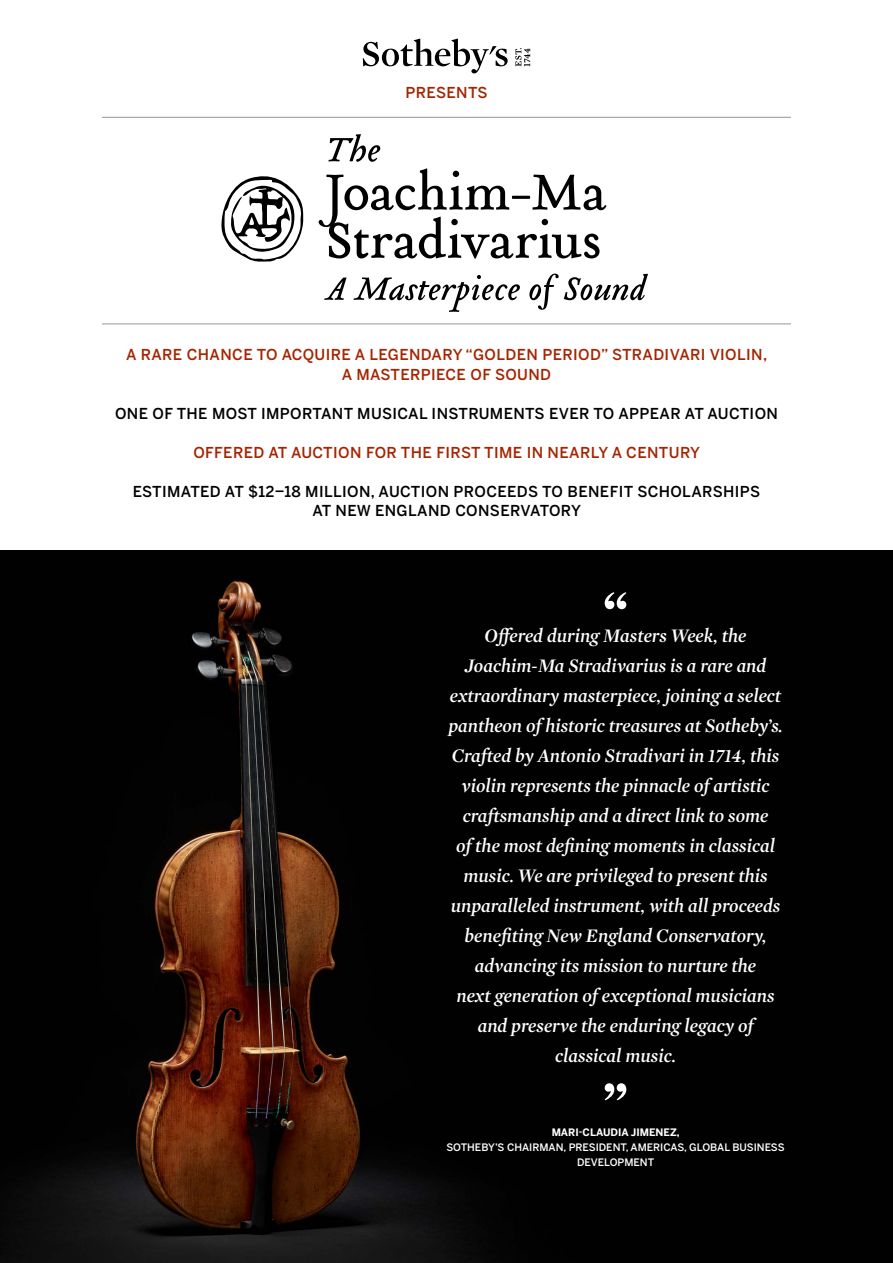
<style>
.page{position:relative;width:893px;height:1263px;background:#fff}
.page>*{position:absolute;margin:0;border:0;box-sizing:border-box;transform-origin:0 0}
.t1{font:italic 600 19.5px/30px "Mercury Display";color:#fff;text-align:center}
.t2{font:500 15px/19.5px "Benton Sans";letter-spacing:.025em;color:#000;text-align:center}
.t3{font:500 15px/19.5px "Benton Sans";letter-spacing:.025em;color:#a52502;text-align:center}
.t4{font:500 10.2px/14.7px "Benton Sans";color:#fff;text-align:center}
.t5{font:700 10.2px "Benton Sans";color:#fff}
</style>
<div class="page">
<svg style="left:515px;top:48px;width:15px;height:18px"></svg>
<svg style="left:363px;top:39px;width:145px;height:34px"></svg>
<hr style="left:102px;top:117px;width:689px;height:1px;background:#939598">
<img style="left:0;top:550px;width:893px;height:713px">
<hr style="left:102px;top:324px;width:689px;height:1px;background:#939598">
<svg style="left:605px;top:592px;width:21px;height:17px"></svg>
<svg style="left:605px;top:1083px;width:21px;height:17px"></svg>
<svg style="left:324px;top:274px;width:324px;height:38px"></svg>
<svg style="left:319px;top:168px;width:287px;height:91px"></svg>
<svg style="left:328px;top:134px;width:52px;height:28px"></svg>
<svg style="left:221px;top:176px;width:82px;height:86px"></svg>
<p class="t3" style="left:405px;top:82px;width:84px">PRESENTS</p>
<p class="t3" style="left:126px;top:345px;width:642px">A RARE CHANCE TO ACQUIRE A LEGENDARY “GOLDEN PERIOD” STRADIVARI VIOLIN,<br>A MASTERPIECE OF SOUND</p>
<p class="t2" style="left:115px;top:404px;width:664px">ONE OF THE MOST IMPORTANT MUSICAL INSTRUMENTS EVER TO APPEAR AT AUCTION</p>
<p class="t3" style="left:193px;top:443px;width:508px">OFFERED AT AUCTION FOR THE FIRST TIME IN NEARLY A CENTURY</p>
<p class="t2" style="left:133px;top:482px;width:629px">ESTIMATED AT $12–18 MILLION, AUCTION PROCEEDS TO BENEFIT SCHOLARSHIPS<br>AT NEW ENGLAND CONSERVATORY</p>
<p class="t1" style="left:448px;top:620px;width:336px">Offered during Masters Week, the Joachim-Ma Stradivarius is a rare and extraordinary masterpiece, joining a select pantheon of historic treasures at Sotheby’s.<br>Crafted by Antonio Stradivari in 1714, this violin represents the pinnacle of artistic craftsmanship and a direct link to some<br>of the most defining moments in classical music. We are privileged to present this unparalleled instrument, with all proceeds benefiting New England Conservatory, advancing its mission to nurture the<br>next generation of exceptional musicians and preserve the enduring legacy of classical music.</p>
<p class="t5" style="left:552px;top:1126px;width:130px">MARI-CLAUDIA JIMENEZ,</p>
<p class="t4" style="left:446px;top:1140px;width:340px">SOTHEBY’S CHAIRMAN, PRESIDENT, AMERICAS, GLOBAL BUSINESS<br>DEVELOPMENT</p>
</div>
